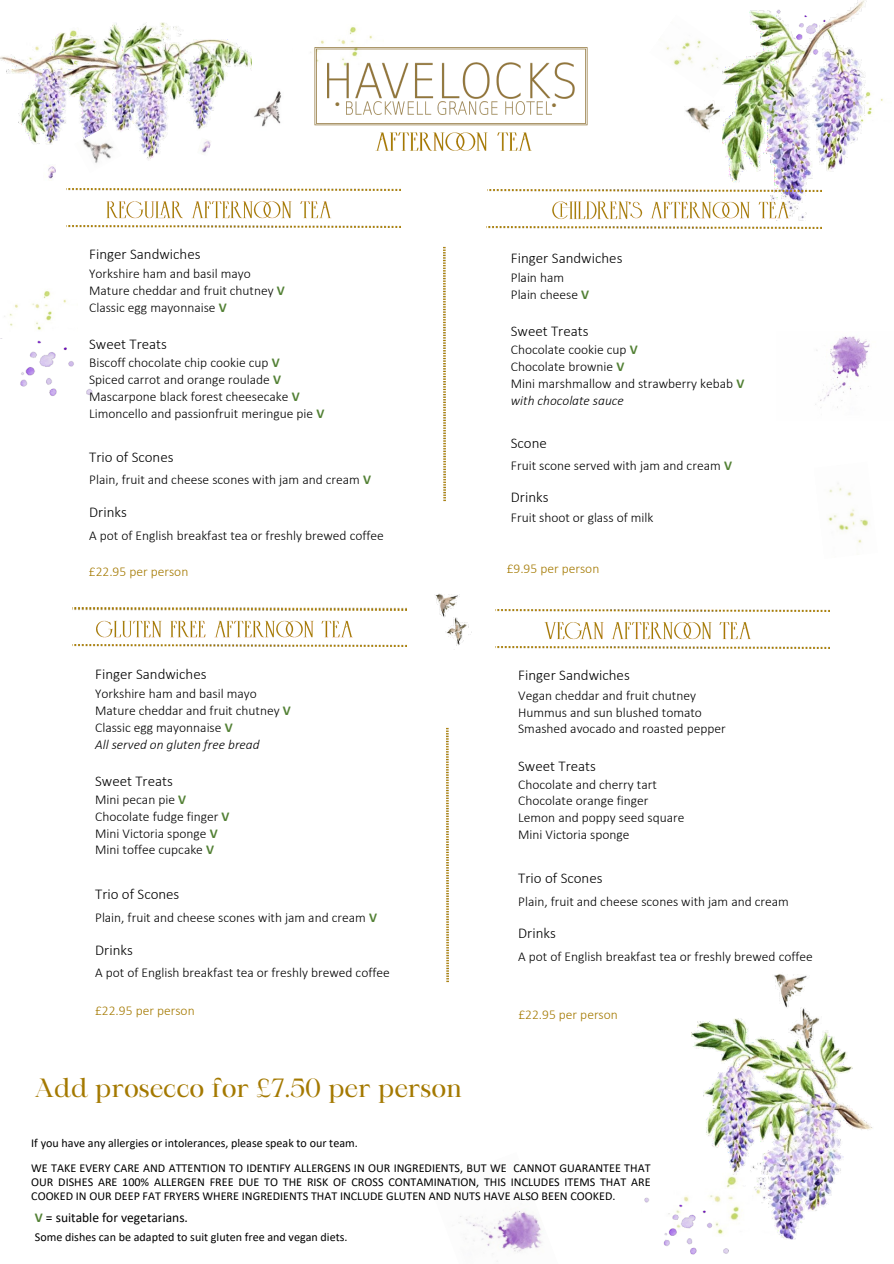
<style>
.page{position:relative;width:894px;height:1264px;background:#fff}
.page>*{position:absolute;margin:0;border:0;box-sizing:border-box;transform-origin:0 0}
.t1{font:25.2px "Maharlika";color:#a47900}
.t2{font:300 15px "Calibri";color:#000}
.t3{font:300 13.5px/16.8px "Calibri";color:#000}
.t4{font:300 13.5px "Calibri";color:#a47900}
.t5{font:13.5px "Calibri";color:#000}
.t6{font:12.15px "Calibri";color:#91763c}
.t7{font:12px/14.1px "Calibri";color:#000;text-align:justify}
.t8{font:12px "Calibri";color:#91763c}
.s1{font-weight:700;color:#538135}
.s2{font-style:italic}
</style>
<div class="page">
<img style="left:644px;top:1196px;width:85px;height:59px">
<img style="left:310px;top:26px;width:62px;height:27px">
<img style="left:666px;top:40px;width:53px;height:31px">
<img style="left:0;top:22px;width:251px;height:151px">
<img style="left:722px;top:0;width:161px;height:219px">
<img style="left:44px;top:164px;width:11px;height:15px">
<img style="left:196px;top:137px;width:16px;height:20px">
<img style="left:0;top:338px;width:93px;height:58px">
<img style="left:4px;top:290px;width:62px;height:40px">
<img style="left:828px;top:483px;width:41px;height:60px">
<img style="left:815px;top:336px;width:55px;height:72px">
<img style="left:458px;top:1197px;width:84px;height:65px">
<img style="left:246px;top:88px;width:36px;height:42px">
<img style="left:685px;top:98px;width:44px;height:40px">
<img style="left:774px;top:974px;width:36px;height:42px">
<img style="left:74px;top:126px;width:48px;height:47px">
<svg style="left:314px;top:47px;width:273px;height:78px"></svg>
<img style="left:107px;top:201px;width:224px;height:18px">
<img style="left:443px;top:246px;width:2px;height:256px">
<img style="left:686px;top:1016px;width:187px;height:223px">
<img style="left:552px;top:201px;width:76px;height:19px">
<img style="left:630px;top:200px;width:170px;height:21px">
<img style="left:66px;top:225px;width:334px;height:2px">
<img style="left:68px;top:188px;width:333px;height:3px">
<img style="left:486px;top:227px;width:335px;height:2px">
<img style="left:487px;top:190px;width:334px;height:2px">
<img style="left:435px;top:593px;width:36px;height:53px">
<img style="left:375px;top:132px;width:157px;height:19px">
<img style="left:96px;top:620px;width:110px;height:18px">
<img style="left:72px;top:644px;width:334px;height:3px">
<img style="left:72px;top:607px;width:334px;height:3px">
<img style="left:214px;top:620px;width:12px;height:18px">
<img style="left:226px;top:620px;width:96px;height:18px">
<img style="left:322px;top:620px;width:31px;height:18px">
<img style="left:544px;top:622px;width:60px;height:18px">
<img style="left:611px;top:622px;width:13px;height:18px">
<img style="left:624px;top:622px;width:88px;height:18px">
<img style="left:719px;top:622px;width:32px;height:18px">
<img style="left:446px;top:727px;width:3px;height:256px">
<img style="left:495px;top:646px;width:334px;height:2px">
<img style="left:495px;top:609px;width:334px;height:2px">
<p class="t6" style="left:334px;top:99px;width:8px">•</p>
<p class="t8" style="left:551px;top:100px;width:8px">•</p>
<p class="t2" style="left:89px;top:248px;width:113px">Finger Sandwiches</p>
<p class="t3" style="left:89px;top:267px;width:197px">Yorkshire ham and basil mayo<br>Mature cheddar and fruit chutney <span class="s1">V<br></span>Classic egg mayonnaise <span class="s1">V</span></p>
<p class="t2" style="left:89px;top:338px;width:79px">Sweet Treats</p>
<p class="t3" style="left:89px;top:355px;width:237px">Biscoff chocolate chip cookie cup <span class="s1">V<br></span>Spiced carrot and orange roulade <span class="s1">V </span>Mascarpone black forest cheesecake <span class="s1">V </span>Limoncello and passionfruit meringue pie <span class="s1">V</span></p>
<h2 class="t2" style="left:89px;top:450px;width:86px">Trio of Scones</h2>
<h2 class="t3" style="left:89px;top:472px;width:283px">Plain, fruit and cheese scones with jam and cream <span class="s1">V</span></h2>
<h2 class="t2" style="left:89px;top:506px;width:39px">Drinks</h2>
<h2 class="t3" style="left:89px;top:528px;width:296px">A pot of English breakfast tea or freshly brewed coffee</h2>
<p class="t4" style="left:89px;top:566px;width:101px">£22.95 per person</p>
<h3 class="t2" style="left:95px;top:667px;width:113px">Finger Sandwiches</h3>
<p class="t3" style="left:95px;top:686px;width:197px">Yorkshire ham and basil mayo<br>Mature cheddar and fruit chutney <span class="s1">V<br></span>Classic egg mayonnaise <span class="s1">V<br></span><span class="s2">All served on gluten free bread</span></p>
<p class="t2" style="left:95px;top:774px;width:79px">Sweet Treats</p>
<p class="t3" style="left:95px;top:792px;width:136px">Mini pecan pie <span class="s1">V<br></span>Chocolate fudge finger <span class="s1">V<br></span>Mini Victoria sponge <span class="s1">V<br></span>Mini toffee cupcake <span class="s1">V</span></p>
<h2 class="t2" style="left:95px;top:888px;width:86px">Trio of Scones</h2>
<h2 class="t3" style="left:95px;top:909px;width:283px">Plain, fruit and cheese scones with jam and cream <span class="s1">V</span></h2>
<h2 class="t2" style="left:95px;top:943px;width:39px">Drinks</h2>
<h2 class="t3" style="left:95px;top:965px;width:296px">A pot of English breakfast tea or freshly brewed coffee</h2>
<h2 class="t4" style="left:95px;top:1005px;width:101px">£22.95 per person</h2>
<p class="t1" style="left:35px;top:1077px;width:428px">Add prosecco for £7.50 per person</p>
<p class="t2" style="left:510px;top:252px;width:113px">Finger Sandwiches</p>
<h2 class="t3" style="left:510px;top:270px;width:80px">Plain ham<br>Plain cheese <span class="s1">V</span></h2>
<h2 class="t2" style="left:510px;top:325px;width:79px">Sweet Treats</h2>
<h2 class="t3" style="left:510px;top:342px;width:235px">Chocolate cookie cup <span class="s1">V<br></span>Chocolate brownie <span class="s1">V<br></span>Mini marshmallow and strawberry kebab <span class="s1">V </span><span class="s2">with chocolate sauce</span></h2>
<h2 class="t2" style="left:510px;top:436px;width:38px">Scone</h2>
<h2 class="t3" style="left:510px;top:458px;width:222px">Fruit scone served with jam and cream <span class="s1">V</span></h2>
<p class="t2" style="left:510px;top:491px;width:39px">Drinks</p>
<h2 class="t3" style="left:510px;top:510px;width:144px">Fruit shoot or glass of milk</h2>
<h2 class="t4" style="left:506px;top:563px;width:94px">£9.95 per person</h2>
<p class="t2" style="left:518px;top:669px;width:113px">Finger Sandwiches</p>
<h2 class="t3" style="left:518px;top:687px;width:209px">Vegan cheddar and fruit chutney<br>Hummus and sun blushed tomato<br>Smashed avocado and roasted pepper</h2>
<p class="t2" style="left:518px;top:759px;width:79px">Sweet Treats</p>
<p class="t3" style="left:518px;top:776px;width:168px">Chocolate and cherry tart<br>Chocolate orange finger<br>Lemon and poppy seed square<br>Mini Victoria sponge</p>
<p class="t2" style="left:518px;top:871px;width:86px">Trio of Scones</p>
<p class="t3" style="left:518px;top:893px;width:272px">Plain, fruit and cheese scones with jam and cream</p>
<h1 class="t2" style="left:518px;top:927px;width:39px">Drinks</h1>
<h1 class="t3" style="left:518px;top:949px;width:296px">A pot of English breakfast tea or freshly brewed coffee</h1>
<h2 class="t4" style="left:518px;top:1008px;width:101px">£22.95 per person</h2>
<p class="t7" style="left:31px;top:1136px;width:328px">If you have any allergies or intolerances, please speak to our team.</p>
<p class="t7" style="left:31px;top:1161px;width:620px">WE TAKE EVERY CARE AND ATTENTION TO IDENTIFY ALLERGENS IN OUR INGREDIENTS, BUT WE CANNOT GUARANTEE THAT OUR DISHES ARE 100% ALLERGEN FREE DUE TO THE RISK OF CROSS CONTAMINATION, THIS INCLUDES ITEMS THAT ARE COOKED IN OUR DEEP FAT FRYERS WHERE INGREDIENTS THAT INCLUDE GLUTEN AND NUTS HAVE ALSO BEEN COOKED.</p>
<p class="t5" style="left:35px;top:1211px;width:155px"><span class="s1">V</span> = suitable for vegetarians.</p>
<p class="t7" style="left:35px;top:1230px;width:314px">Some dishes can be adapted to suit gluten free and vegan diets.</p>
</div>
